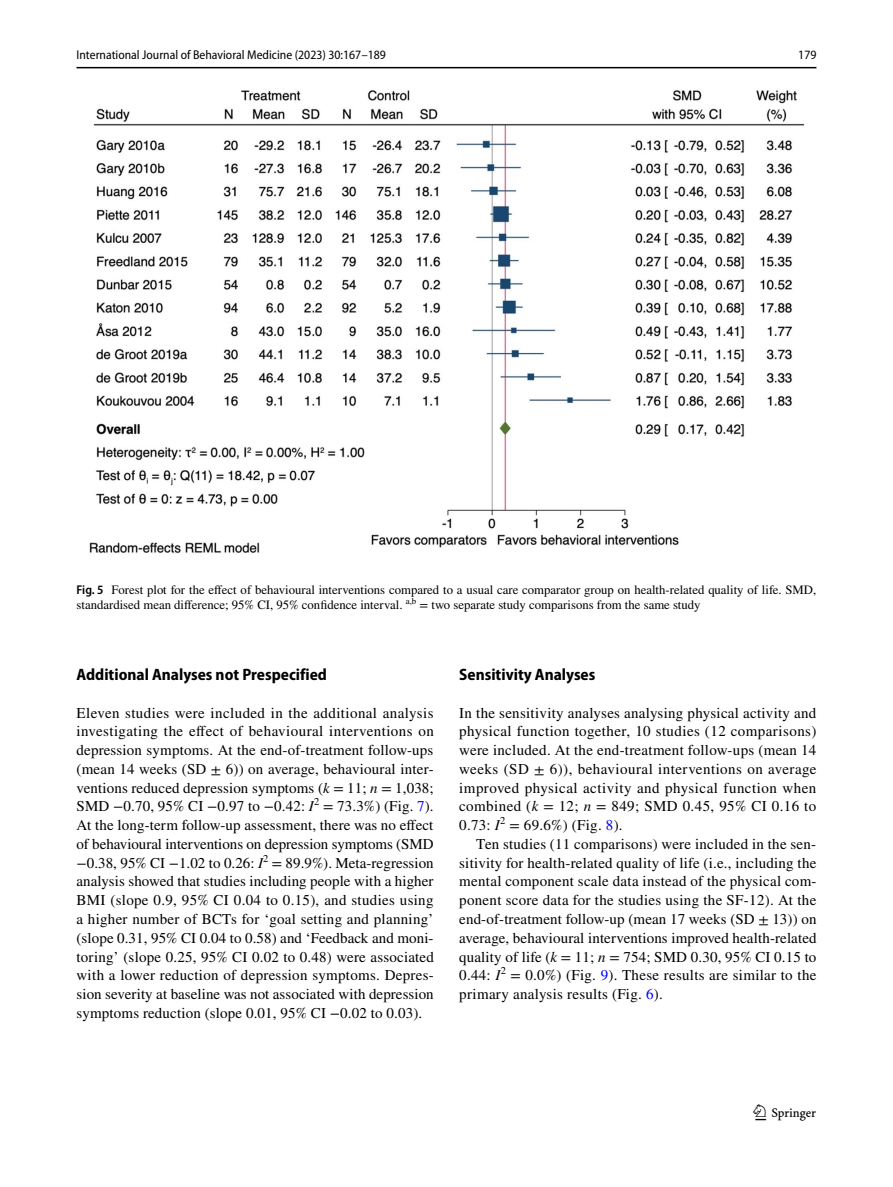
<style>
.page{position:relative;width:893px;height:1187px;background:#fff}
.page>*{position:absolute;margin:0;border:0;box-sizing:border-box;transform-origin:0 0}
.t1{font:22.5px "Springnew Regular 3";color:#000}
.t2{font:700 semi-condensed 16.5px "Myriad Pro";color:#000}
.t3{font:15px/18.8px "STIX";letter-spacing:.02em;color:#000;text-align:justify}
.t4{font:12.75px/15px "STIX";color:#000}
.t5{font:semi-condensed 12.75px "Myriad Pro";color:#000}
.s1{font-family:"Myriad Pro";font-weight:600;font-stretch:semi-condensed}
.s2{font-style:italic}
.s3{color:#00f}
</style>
<div class="page">
<hr style="left:77px;top:67px;width:739px;height:1px;background:#000">
<img style="left:89px;top:90px;width:716px;height:463px">
<p class="t5" style="left:77px;top:48px;width:311px">International Journal of Behavioral Medicine (2023) 30:167–189</p>
<p class="t5" style="left:798px;top:48px;width:20px">179</p>
<p class="t4" style="left:77px;top:583px;width:741px"><span class="s1">Fig. 5</span> Forest plot for the effect of behavioural interventions compared to a usual care comparator group on health-related quality of life. SMD, standardised mean difference; 95% CI, 95% confidence interval. <sup>a,b</sup> = two separate study comparisons from the same study</p>
<p class="t2" style="left:77px;top:665px;width:252px">Additional Analyses not Prespecified</p>
<p class="t3" style="left:77px;top:704px;width:359px">Eleven studies were included in the additional analysis investigating the effect of behavioural interventions on depression symptoms. At the end-of-treatment follow-ups (mean 14 weeks (SD ± 6)) on average, behavioural inter&shy;ventions reduced depression symptoms (<span class="s2">k</span> = 11; <span class="s2">n</span> = 1,038; SMD −0.70, 95% CI −0.97 to −0.42: <span class="s2">I</span><sup>2</sup> = 73.3%) (Fig. <span class="s3">7</span>).<br>At the long-term follow-up assessment, there was no effect of behavioural interventions on depression symptoms (SMD −0.38, 95% CI −1.02 to 0.26: <span class="s2">I</span><sup>2</sup> = 89.9%). Meta-regression analysis showed that studies including people with a higher BMI (slope 0.9, 95% CI 0.04 to 0.15), and studies using a higher number of BCTs for ‘goal setting and planning’ (slope 0.31, 95% CI 0.04 to 0.58) and ‘Feedback and moni&shy;toring’ (slope 0.25, 95% CI 0.02 to 0.48) were associated with a lower reduction of depression symptoms. Depres&shy;sion severity at baseline was not associated with depression symptoms reduction (slope 0.01, 95% CI −0.02 to 0.03).</p>
<p class="t2" style="left:459px;top:665px;width:138px">Sensitivity Analyses</p>
<p class="t3" style="left:459px;top:704px;width:359px">In the sensitivity analyses analysing physical activity and physical function together, 10 studies (12 comparisons) were included. At the end-treatment follow-ups (mean 14 weeks (SD ± 6)), behavioural interventions on average improved physical activity and physical function when combined (<span class="s2">k</span> = 12; <span class="s2">n</span> = 849; SMD 0.45, 95% CI 0.16 to 0.73: <span class="s2">I</span><sup>2</sup> = 69.6%) (Fig. <span class="s3">8</span>).</p>
<p class="t3" style="left:459px;top:835px;width:359px;text-indent:17px">Ten studies (11 comparisons) were included in the sen&shy;sitivity for health-related quality of life (i.e., including the mental component scale data instead of the physical com&shy;ponent score data for the studies using the SF-12). At the end-of-treatment follow-up (mean 17 weeks (SD ± 13)) on average, behavioural interventions improved health-related quality of life (<span class="s2">k</span> = 11; <span class="s2">n</span> = 754; SMD 0.30, 95% CI 0.15 to 0.44: <span class="s2">I</span><sup>2</sup> = 0.0%) (Fig. <span class="s3">9</span>). These results are similar to the primary analysis results (Fig. <span class="s3">6</span>).</p>
<h1 class="t1" style="left:755px;top:1104px;width:62px">1 3</h1>
</div>
